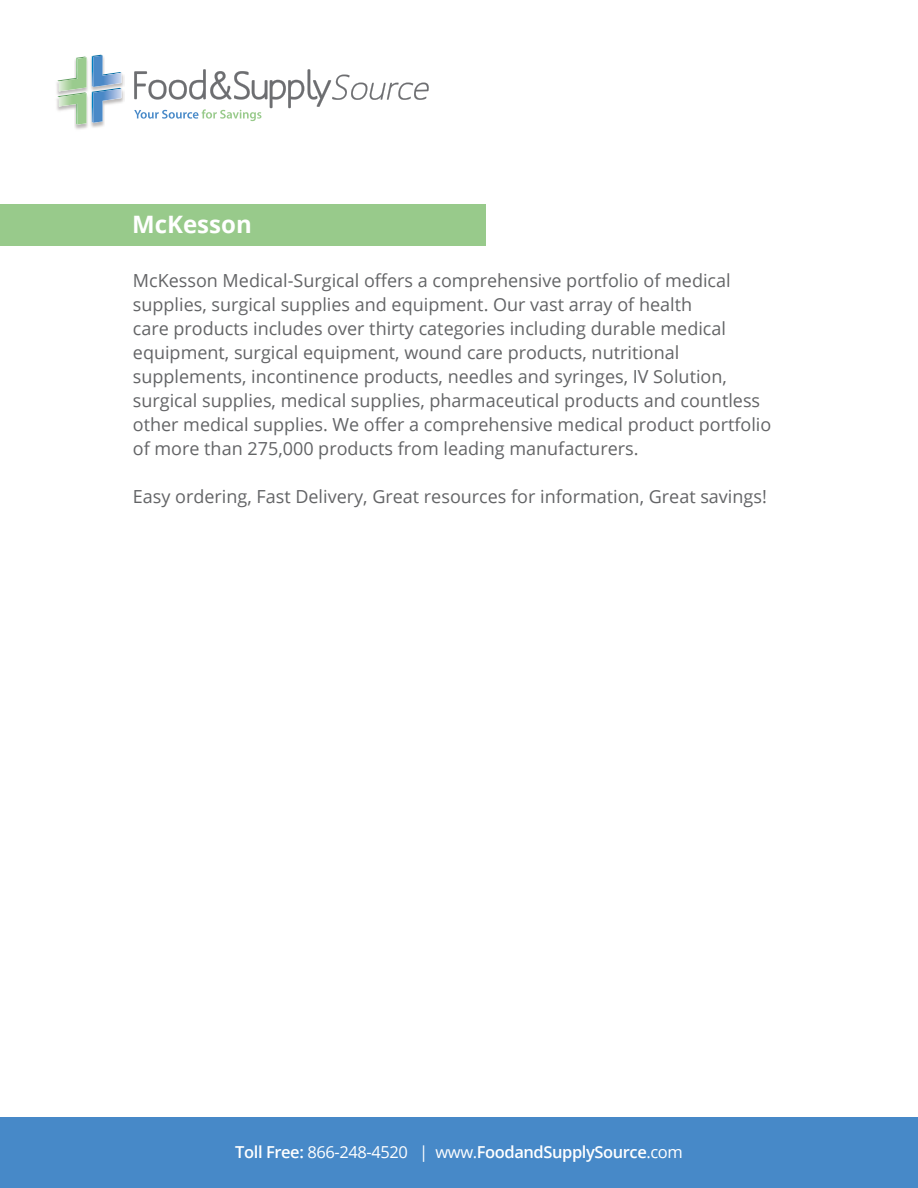
<style>
.page{position:relative;width:918px;height:1188px;background:#fff}
.page>*{position:absolute;margin:0;border:0;box-sizing:border-box;transform-origin:0 0}
.t1{font:700 24px "Open Sans";color:#fff}
.t2{font:18px/24px "Open Sans";color:#636466}
.t3{font:600 16.5px "Open Sans";letter-spacing:-.025em;color:#fff}
.s1{font-weight:400}
</style>
<div class="page">
<img style="left:56px;top:54px;width:69px;height:76px">
<svg style="left:57px;top:55px;width:64px;height:70px"></svg>
<img style="left:94px;top:93px;width:27px;height:30px">
<img style="left:93px;top:93px;width:1px;height:30px">
<img style="left:93px;top:89px;width:28px;height:4px">
<img style="left:59px;top:93px;width:28px;height:32px">
<img style="left:59px;top:57px;width:28px;height:34px">
<svg style="left:134px;top:69px;width:295px;height:52px"></svg>
<div style="left:0;top:1118px;width:918px;height:70px;background:#4789c8"></div>
<div style="left:0;top:204px;width:485px;height:41px;background:#98ca8b"></div>
<h1 class="t1" style="left:132px;top:207px;width:121px">McKesson</h1>
<p class="t2" style="left:133px;top:268px;width:640px">McKesson Medical-Surgical offers a comprehensive portfolio of medical supplies, surgical supplies and equipment. Our vast array of health<br>care products includes over thirty categories including durable medical equipment, surgical equipment, wound care products, nutritional supplements, incontinence products, needles and syringes, IV Solution, surgical supplies, medical supplies, pharmaceutical products and countless other medical supplies. We offer a comprehensive medical product portfolio of more than 275,000 products from leading manufacturers.</p>
<p class="t2" style="left:133px;top:484px;width:635px">Easy ordering, Fast Delivery, Great resources for information, Great savings!</p>
<p class="t3" style="left:235px;top:1140px;width:449px">Toll Free: <span class="s1">866-248-4520 | www.</span>FoodandSupplySource<span class="s1">.com</span></p>
</div>
